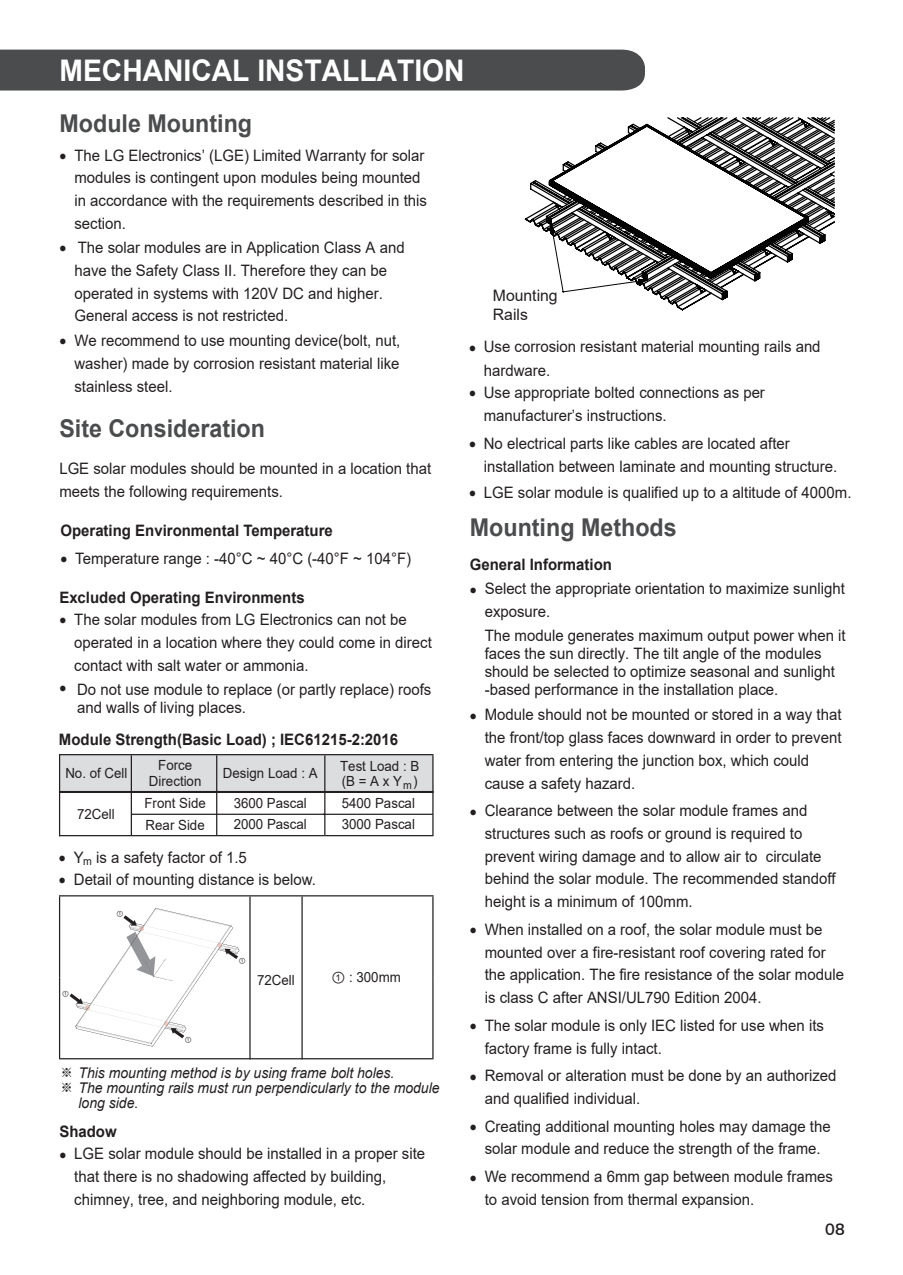
<style>
.page{position:relative;width:903px;height:1275px;background:#fff}
.page>*{position:absolute;margin:0;border:0;box-sizing:border-box;transform-origin:0 0}
.t1{font:700 29.75px "Arial";color:#fff;scale:.95 1}
.t2{font:700 24.5px "Arial";color:#4b4c4d;scale:.95 1}
.t3{font:15.75px/22.8px "Arial";color:#231f20;scale:.95 1}
.t4{font:700 15.75px "Arial";color:#231f20;scale:.95 1}
.t5{font:15.75px/18.9px "Arial";color:#231f20}
.t6{font:15.75px "Symbol";color:#231f20;scale:.95 1}
.t7{font:15.75px "LG Sm Ha SB";color:#231f20}
.t8{font:italic 14.7px "Arial";color:#231f20;scale:.95 1}
.t9{font:14px/15.9px "Arial";color:#231f20;scale:.95 1}
.t10{font:11.03px "Arial";color:#231f20;scale:.95 1}
.t11{font:7px "Arial Unicode MS";color:#231f20}
.s1{font-family:"Arial Unicode MS"}
.s2{font-family:"Adobe Myungjo Std";font-weight:500;font-style:normal}
</style>
<div class="page">
<div style="left:0;top:50px;width:645px;height:41px;background:#4b4c4d"></div>
<hr style="left:59px;top:895px;width:191px;height:1px;background:#231f20">
<hr style="left:59px;top:896px;width:1px;height:81px;background:#231f20">
<hr style="left:250px;top:895px;width:52px;height:1px;background:#231f20">
<hr style="left:249px;top:896px;width:2px;height:163px;background:#231f20">
<hr style="left:302px;top:895px;width:131px;height:1px;background:#231f20">
<hr style="left:301px;top:896px;width:2px;height:163px;background:#231f20">
<hr style="left:432px;top:896px;width:1px;height:82px;background:#231f20">
<hr style="left:59px;top:977px;width:1px;height:81px;background:#231f20">
<hr style="left:432px;top:978px;width:1px;height:80px;background:#231f20">
<hr style="left:59px;top:1058px;width:191px;height:1px;background:#231f20">
<hr style="left:250px;top:1058px;width:52px;height:1px;background:#231f20">
<hr style="left:302px;top:1058px;width:131px;height:1px;background:#231f20">
<svg style="left:70px;top:908px;width:169px;height:139px"></svg>
<div style="left:60px;top:755px;width:372px;height:37px;background:#dcdddf"></div>
<hr style="left:59px;top:754px;width:226px;height:1px;background:#231f20">
<hr style="left:131px;top:755px;width:1px;height:37px;background:#231f20">
<hr style="left:285px;top:754px;width:40px;height:1px;background:#231f20">
<hr style="left:216px;top:755px;width:1px;height:38px;background:#231f20">
<hr style="left:325px;top:754px;width:108px;height:1px;background:#231f20">
<hr style="left:324px;top:755px;width:1px;height:37px;background:#231f20">
<hr style="left:432px;top:755px;width:1px;height:37px;background:#231f20">
<hr style="left:59px;top:754px;width:1px;height:38px;background:#231f20">
<hr style="left:60px;top:792px;width:265px;height:1px;background:#231f20">
<hr style="left:325px;top:792px;width:108px;height:1px;background:#231f20">
<hr style="left:59px;top:791px;width:226px;height:1px;background:#231f20">
<hr style="left:285px;top:791px;width:40px;height:1px;background:#231f20">
<hr style="left:325px;top:791px;width:108px;height:1px;background:#231f20">
<hr style="left:131px;top:791px;width:1px;height:44px;background:#231f20">
<hr style="left:59px;top:791px;width:1px;height:45px;background:#231f20">
<hr style="left:131px;top:814px;width:194px;height:1px;background:#231f20">
<hr style="left:323px;top:814px;width:110px;height:1px;background:#231f20">
<hr style="left:216px;top:792px;width:1px;height:43px;background:#231f20">
<hr style="left:324px;top:792px;width:1px;height:43px;background:#231f20">
<hr style="left:432px;top:792px;width:1px;height:43px;background:#231f20">
<hr style="left:59px;top:835px;width:226px;height:1px;background:#231f20">
<hr style="left:285px;top:835px;width:40px;height:1px;background:#231f20">
<hr style="left:325px;top:835px;width:108px;height:1px;background:#231f20">
<svg style="left:524px;top:180px;width:204px;height:131px"></svg>
<svg style="left:548px;top:283px;width:182px;height:9px"></svg>
<svg style="left:545px;top:117px;width:290px;height:166px"></svg>
<h1 class="t1" style="left:60px;top:49px;width:428px">MECHANICAL INSTALLATION</h1>
<h2 class="t2" style="left:60px;top:106px;width:204px">Module Mounting</h2>
<p class="t3" style="left:74px;top:144px;width:373px;text-indent:-15px">• The LG Electronics’ (LGE) Limited Warranty for solar modules is contingent upon modules being mounted in accordance with the requirements described in this section.</p>
<p class="t3" style="left:60px;top:236px;width:365px">• The solar modules are in Application Class A and</p>
<p class="t3" style="left:74px;top:259px;width:331px">have the Safety Class II. Therefore they can be operated in systems with 120V DC and higher.<br>General access is not restricted.</p>
<p class="t3" style="left:74px;top:329px;width:345px;text-align:justify;text-indent:-15px">• We recommend to use mounting device(bolt, nut, washer) made by corrosion resistant material like stainless steel.</p>
<h2 class="t2" style="left:59px;top:411px;width:218px">Site Consideration</h2>
<p class="t3" style="left:59px;top:457px;width:393px">LGE solar modules should be mounted in a location that meets the following requirements.</p>
<p class="t4" style="left:60px;top:519px;width:288px">Operating Environmental Temperature</p>
<p class="t3" style="left:60px;top:547px;width:371px">• Temperature range : -40°C ~ 40°C (-40°F ~ 104°F)</p>
<p class="t4" style="left:59px;top:586px;width:260px">Excluded Operating Environments</p>
<p class="t6" style="left:59px;top:610px;width:9px">•</p>
<p class="t3" style="left:74px;top:608px;width:352px">The solar modules from LG Electronics can not be</p>
<p class="t6" style="left:59px;top:677px;width:9px">•</p>
<p class="t3" style="left:74px;top:631px;width:378px">operated in a location where they could come in direct contact with salt water or ammonia.</p>
<p class="t3" style="left:77px;top:680px;width:374px;line-height:18px">Do not use module to replace (or partly replace) roofs and walls of living places.</p>
<p class="t4" style="left:59px;top:729px;width:359px">Module Strength(Basic Load) ; IEC61215-2:2016</p>
<p class="t9" style="left:65px;top:765px;width:67px">No. of Cell</p>
<p class="t9" style="left:77px;top:806px;width:41px">72Cell</p>
<p class="t9" style="left:149px;top:757px;width:57px;text-align:center">Force<br>Direction</p>
<p class="t9" style="left:145px;top:795px;width:66px">Front Side</p>
<p class="t9" style="left:234px;top:795px;width:79px">3600 Pascal</p>
<p class="t9" style="left:223px;top:765px;width:101px">Design Load : A</p>
<p class="t9" style="left:146px;top:817px;width:64px">Rear Side</p>
<p class="t9" style="left:234px;top:816px;width:79px">2000 Pascal</p>
<p class="t3" style="left:59px;top:846px;width:199px">• Y is a safety factor of 1.5</p>
<p class="t3" style="left:59px;top:868px;width:272px">• Detail of mounting distance is below.</p>
<p class="t10" style="left:83px;top:854px;width:11px">m</p>
<p class="t11" style="left:116px;top:909px;width:8px">①</p>
<p class="t11" style="left:239px;top:956px;width:8px">①</p>
<p class="t9" style="left:340px;top:757px;width:85px">Test Load : B (B = A x Y )</p>
<p class="t10" style="left:403px;top:778px;width:11px">m</p>
<p class="t9" style="left:342px;top:792px;width:79px;line-height:21.9px">5400 Pascal<br>3000 Pascal</p>
<p class="t11" style="left:62px;top:988px;width:8px">①</p>
<p class="t11" style="left:185px;top:1035px;width:8px">①</p>
<p class="t9" style="left:257px;top:972px;width:41px">72Cell</p>
<p class="t9" style="left:331px;top:969px;width:75px"><span class="s1">①</span> : 300mm</p>
<p class="t8" style="left:60px;top:1063px;width:354px"><span class="s2">※</span> This mounting method is by using frame bolt holes.</p>
<p class="t8" style="left:60px;top:1079px;width:401px"><span class="s2">※</span> The mounting rails must run perpendicularly to the module</p>
<p class="t8" style="left:79px;top:1094px;width:65px">long side.</p>
<p class="t4" style="left:59px;top:1120px;width:62px">Shadow</p>
<p class="t3" style="left:74px;top:1142px;width:371px;text-indent:-15px">• LGE solar module should be installed in a proper site that there is no shadowing affected by building, chimney, tree, and neighboring module, etc.</p>
<p class="t5" style="left:493px;top:286px;width:66px">Mounting<br>Rails</p>
<p class="t3" style="left:484px;top:335px;width:356px;line-height:23.3px;text-indent:-15px">• Use corrosion resistant material mounting rails and hardware.</p>
<p class="t3" style="left:484px;top:381px;width:297px;line-height:23.3px;text-indent:-15px">• Use appropriate bolted connections as per manufacturer’s instructions.</p>
<p class="t3" style="left:484px;top:431px;width:374px;line-height:23.3px;text-indent:-15px">• No electrical parts like cables are located after installation between laminate and mounting structure.</p>
<p class="t3" style="left:469px;top:481px;width:404px">• LGE solar module is qualified up to a altitude of 4000m.</p>
<h2 class="t2" style="left:470px;top:510px;width:219px">Mounting Methods</h2>
<p class="t4" style="left:470px;top:553px;width:151px">General Information</p>
<p class="t3" style="left:485px;top:577px;width:381px;line-height:23.3px;text-indent:-15px">• Select the appropriate orientation to maximize sunlight exposure.<br>The module generates maximum output power when it</p>
<p class="t3" style="left:485px;top:644px;width:370px;line-height:18px">faces the sun directly. The tilt angle of the modules should be selected to optimize seasonal and sunlight -based performance in the installation place.</p>
<p class="t3" style="left:485px;top:703px;width:377px;text-indent:-15px">• Module should not be mounted or stored in a way that the front/top glass faces downward in order to prevent water from entering the junction box, which could cause a safety hazard.</p>
<p class="t3" style="left:485px;top:799px;width:371px;text-indent:-15px">• Clearance between the solar module frames and structures such as roofs or ground is required to prevent wiring damage and to allow air to circulate behind the solar module. The recommended standoff height is a minimum of 100mm.</p>
<p class="t3" style="left:470px;top:918px;width:373px">• When installed on a roof, the solar module must be</p>
<p class="t3" style="left:485px;top:941px;width:360px">mounted over a fire-resistant roof covering rated for</p>
<p class="t3" style="left:485px;top:963px;width:380px">the application. The fire resistance of the solar module</p>
<p class="t3" style="left:485px;top:986px;width:293px">is class C after ANSI/UL790 Edition 2004.</p>
<p class="t6" style="left:470px;top:1015px;width:9px">•</p>
<p class="t3" style="left:485px;top:1014px;width:359px">The solar module is only IEC listed for use when its factory frame is fully intact.</p>
<p class="t6" style="left:470px;top:1066px;width:9px">•</p>
<p class="t3" style="left:485px;top:1064px;width:372px">Removal or alteration must be done by an authorized and qualified individual.</p>
<p class="t6" style="left:470px;top:1116px;width:9px">•</p>
<p class="t6" style="left:470px;top:1167px;width:9px">•</p>
<p class="t3" style="left:485px;top:1115px;width:366px">Creating additional mounting holes may damage the solar module and reduce the strength of the frame.</p>
<p class="t3" style="left:485px;top:1165px;width:368px">We recommend a 6mm gap between module frames to avoid tension from thermal expansion.</p>
<p class="t7" style="left:825px;top:1221px;width:21px">08</p>
</div>
